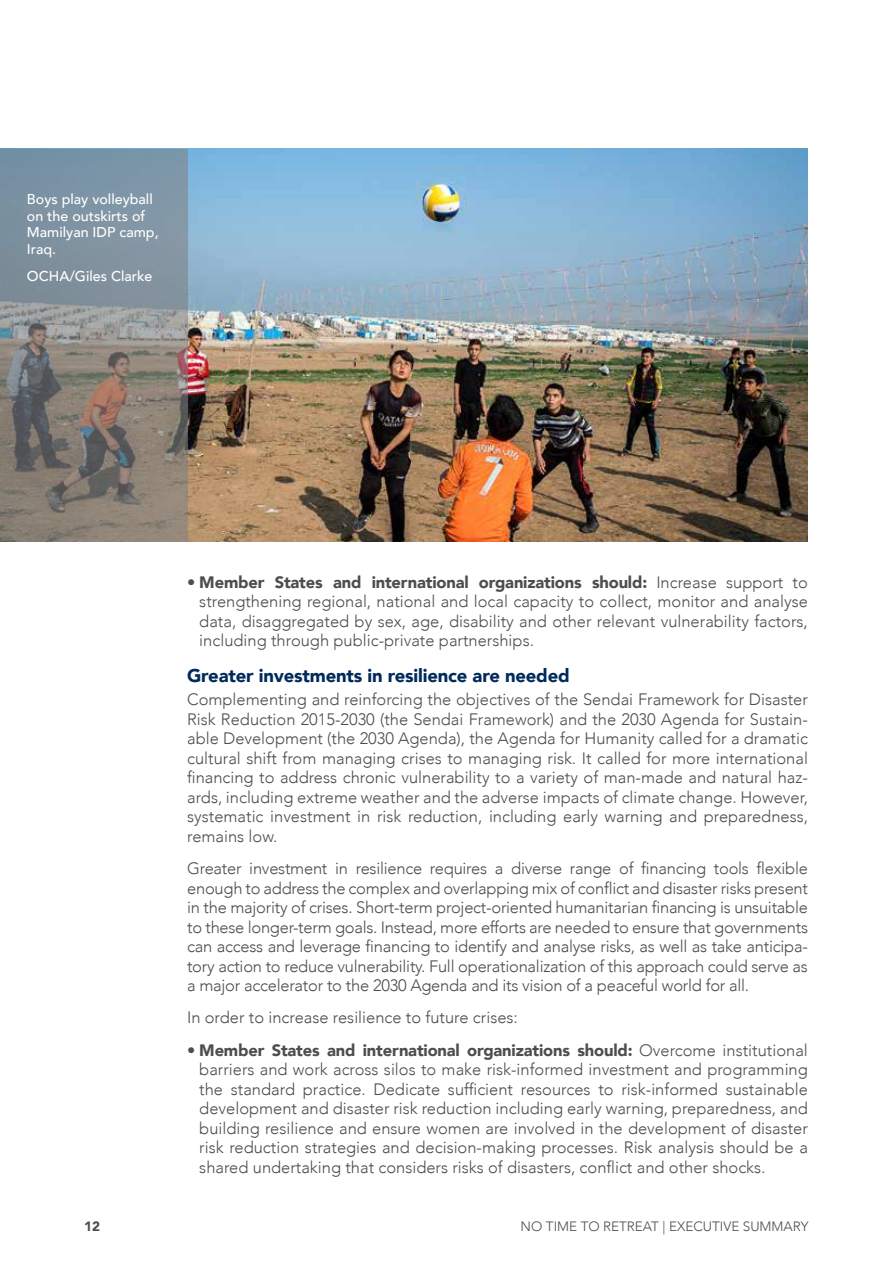
<style>
.page{position:relative;width:893px;height:1263px;background:#fff}
.page>*{position:absolute;margin:0;border:0;box-sizing:border-box;transform-origin:0 0}
.t1{font:900 18.45px "Avenir";letter-spacing:-.01em;color:#002a5c}
.t2{font:300 16.5px/19.5px "Avenir";color:#4d4d4f;text-align:justify}
.t3{font:500 14.25px/16.5px "Avenir";color:#fff}
.t4{font:300 13.5px "Avenir";color:#4d4d4f}
.t5{font:900 13.5px "Avenir";color:#4d4d4f}
.s1{font-weight:900}
</style>
<div class="page">
<img style="left:187px;top:149px;width:621px;height:392px">
<svg style="left:0;top:149px;width:187px;height:392px;background:#828688"></svg>
<p class="t3" style="left:27px;top:190px;width:133px">Boys play volleyball on the outskirts of<br>Mamilyan IDP camp,<br>Iraq.</p>
<p class="t3" style="left:27px;top:267px;width:127px">OCHA/Giles Clarke</p>
<p class="t2" style="left:199px;top:572px;width:610px;text-indent:-12px">• <span class="s1">Member States and international organizations should:</span> Increase support to strengthening regional, national and local capacity to collect, monitor and analyse data, disaggregated by sex, age, disability and other relevant vulnerability factors, including through public-private partnerships.</p>
<p class="t1" style="left:187px;top:659px;width:384px">Greater investments in resilience are needed</p>
<p class="t2" style="left:187px;top:690px;width:622px">Complementing and reinforcing the objectives of the Sendai Framework for Disaster Risk Reduction 2015-2030 (the Sendai Framework) and the 2030 Agenda for Sustain&shy;able Development (the 2030 Agenda), the Agenda for Humanity called for a dramatic cultural shift from managing crises to managing risk. It called for more international financing to address chronic vulnerability to a variety of man-made and natural haz&shy;ards, including extreme weather and the adverse impacts of climate change. However, systematic investment in risk reduction, including early warning and preparedness, remains low.</p>
<p class="t2" style="left:187px;top:859px;width:622px">Greater investment in resilience requires a diverse range of financing tools flexible enough to address the complex and overlapping mix of conflict and disaster risks present in the majority of crises. Short-term project-oriented humanitarian financing is unsuitable to these longer-term goals. Instead, more efforts are needed to ensure that governments can access and leverage financing to identify and analyse risks, as well as take anticipa&shy;tory action to reduce vulnerability. Full operationalization of this approach could serve as a major accelerator to the 2030 Agenda and its vision of a peaceful world for all.</p>
<p class="t2" style="left:187px;top:1008px;width:332px">In order to increase resilience to future crises:</p>
<p class="t2" style="left:199px;top:1040px;width:610px;text-indent:-12px">• <span class="s1">Member States and international organizations should:</span> Overcome institutional barriers and work across silos to make risk-informed investment and programming the standard practice. Dedicate sufficient resources to risk-informed sustainable development and disaster risk reduction including early warning, preparedness, and building resilience and ensure women are involved in the development of disaster risk reduction strategies and decision-making processes. Risk analysis should be a shared undertaking that considers risks of disasters, conflict and other shocks.</p>
<p class="t5" style="left:84px;top:1215px;width:17px">12</p>
<p class="t4" style="left:521px;top:1218px;width:250px">No time to retreat | EXECUTIVE SUMMAR</p>
<p class="t4" style="left:801px;top:1218px;width:9px">Y</p>
</div>
